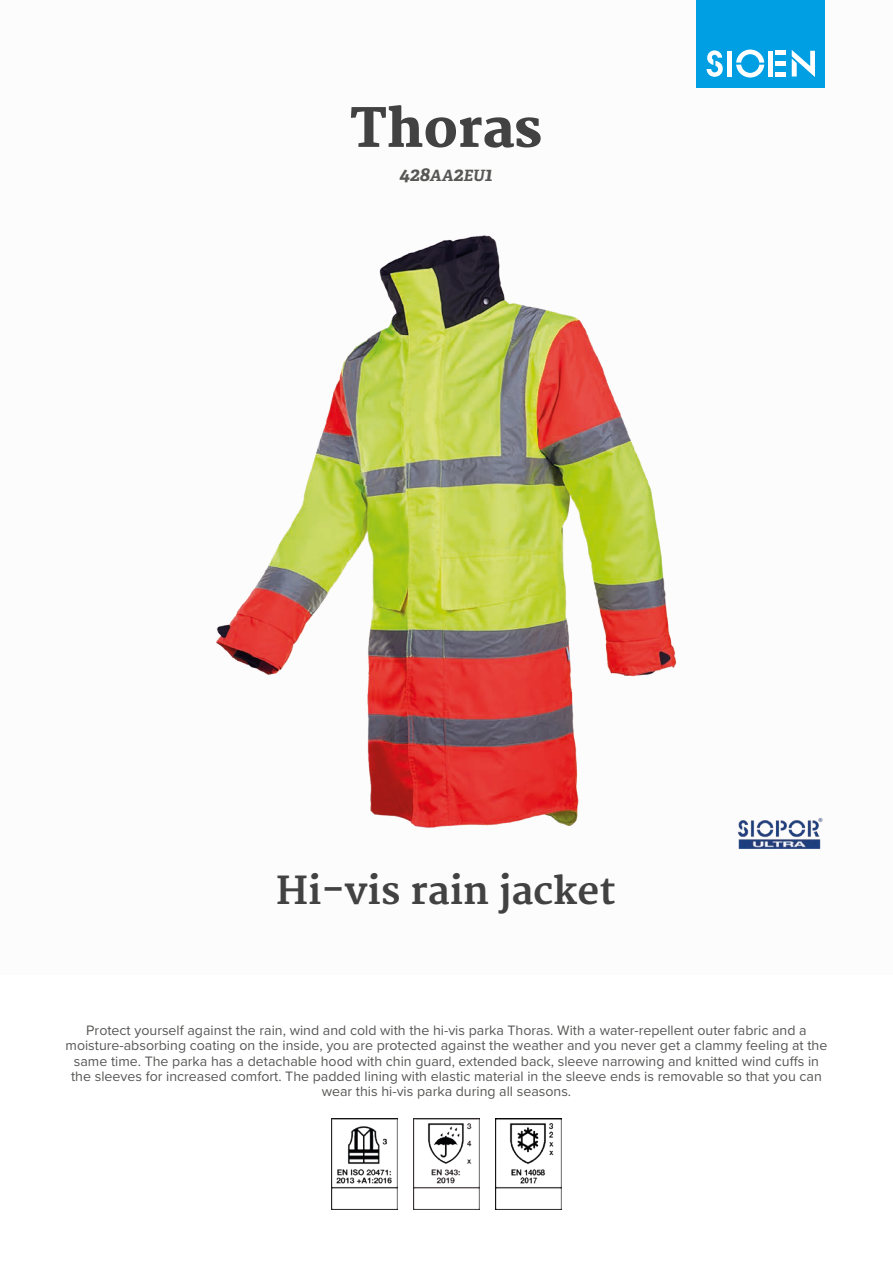
<style>
.page{position:relative;width:893px;height:1263px;background:#fff}
.page>*{position:absolute;margin:0;border:0;box-sizing:border-box;transform-origin:0 0}
.t1{font:800 52.5px "Merriweather";color:#424243}
.t2{font:700 37.5px "Merriweather";color:#424243}
.t3{font:italic 700 19.5px "Adelle PE";color:#575756}
.t4{font:14.25px/15.3px "Proxima Nova";color:#575756;text-align:center}
.s1{font-size:15.6px}
</style>
<div class="page">
<div style="left:697px;top:0;width:128px;height:88px;background:#009fe3"></div>
<svg style="left:707px;top:50px;width:16px;height:27px"></svg>
<svg style="left:736px;top:50px;width:28px;height:28px"></svg>
<div style="left:727px;top:51px;width:5px;height:26px;background:#fff"></div>
<div style="left:768px;top:51px;width:5px;height:26px;background:#fff"></div>
<div style="left:775px;top:72px;width:11px;height:5px;background:#fff"></div>
<div style="left:775px;top:61px;width:11px;height:5px;background:#fff"></div>
<hr style="left:775px;top:51px;width:11px;height:4px;background:#fff">
<svg style="left:792px;top:50px;width:23px;height:27px"></svg>
<img style="left:737px;top:817px;width:86px;height:32px">
<img style="left:331px;top:1118px;width:67px;height:92px">
<img style="left:413px;top:1118px;width:67px;height:92px">
<img style="left:495px;top:1118px;width:67px;height:92px">
<img style="left:216px;top:235px;width:461px;height:593px">
<h1 class="t1" style="left:350px;top:98px;width:194px">Thoras</h1>
<h3 class="t3" style="left:399px;top:160px;width:95px">428<span class="s1">AA</span>2<span class="s1">EU</span>1</h3>
<h2 class="t2" style="left:276px;top:869px;width:341px">Hi-vis rain jacket</h2>
<p class="t4" style="left:66px;top:1022px;width:763px">Protect yourself against the rain, wind and cold with the hi-vis parka Thoras. With a water-repellent outer fabric and a moisture-absorbing coating on the inside, you are protected against the weather and you never get a clammy feeling at the same time. The parka has a detachable hood with chin guard, extended back, sleeve narrowing and knitted wind cuffs in the sleeves for increased comfort. The padded lining with elastic material in the sleeve ends is removable so that you can wear this hi-vis parka during all seasons.</p>
</div>
